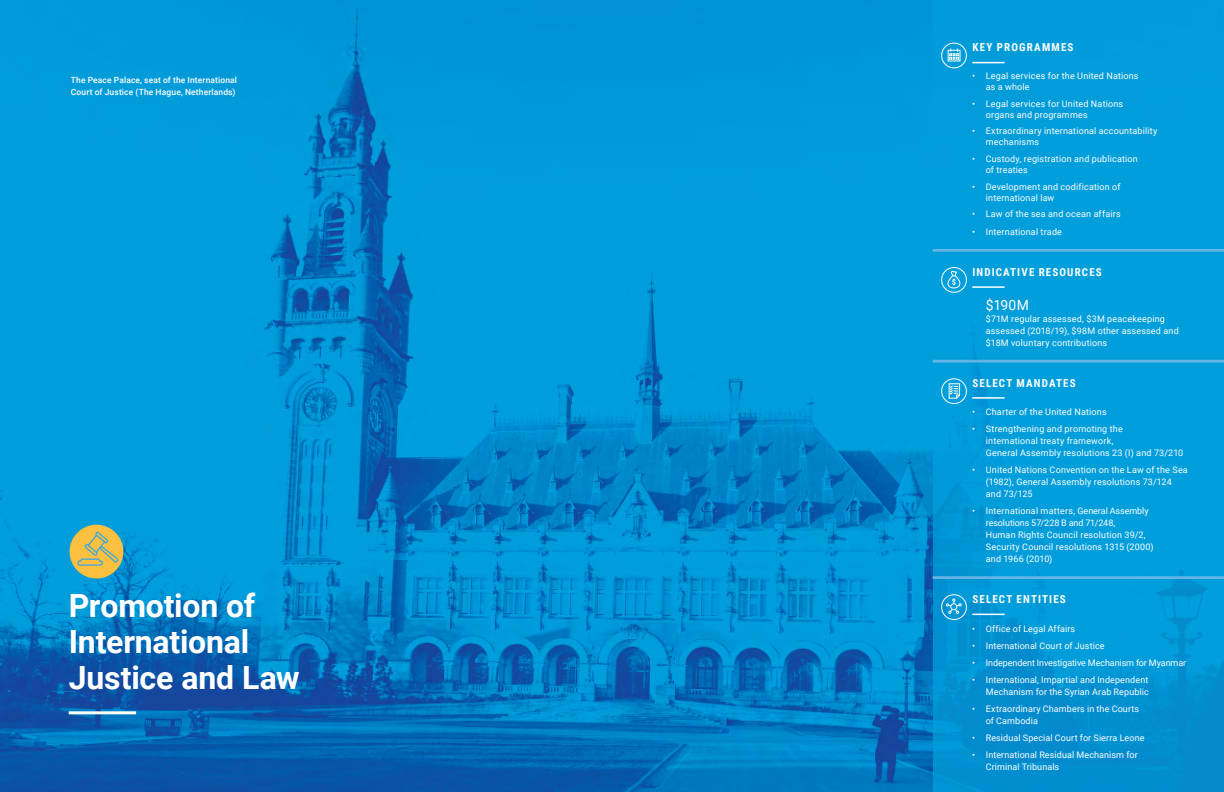
<style>
.page{position:relative;width:1224px;height:792px;background:#fff}
.page>*{position:absolute;margin:0;border:0;box-sizing:border-box;transform-origin:0 0}
.SA_section_opener_ma{font:700 32px/36px "Roboto";letter-spacing:-.005em;color:#fff}
.SA_section_opener_li{font:14px "Roboto";color:#fff}
.SA_section_opener_H1{font:700 11px "Roboto Condensed";letter-spacing:.105em;color:#fff}
.SA_section_opener_li-2{font:9px/12px "Roboto";letter-spacing:.02em;color:#fff}
.SA_section_opener_li-3{font:9px "Roboto";letter-spacing:-.01em;color:#fff}
.CAP_overlayed_on_pho{font:500 8.5px/12.5px "Roboto";letter-spacing:.015em;color:#fff}
</style>
<div class="page">
<img style="left:0;top:0;width:933px;height:792px">
<div style="left:933px;top:0;width:291px;height:792px;background:linear-gradient(to bottom,#00a1de,#0193d3)"></div>
<div style="left:941px;top:267px;width:26px;height:26px;border:1px solid #fff;border-radius:50%"></div>
<svg style="left:947px;top:270px;width:14px;height:19px"></svg>
<div style="left:941px;top:43px;width:26px;height:25px;border:1px solid #fff;border-radius:50%"></div>
<svg style="left:949px;top:49px;width:10px;height:11px"></svg>
<hr style="left:69px;top:711px;width:67px;height:3px;background:#fff">
<hr style="left:972px;top:62px;width:33px;height:1px;background:#fff">
<hr style="left:972px;top:286px;width:33px;height:2px;background:#fff">
<hr style="left:933px;top:249px;width:291px;height:3px;background:#65b4e4">
<hr style="left:972px;top:397px;width:33px;height:2px;background:#fff">
<hr style="left:933px;top:360px;width:291px;height:3px;background:#65b4e4">
<hr style="left:972px;top:614px;width:33px;height:1px;background:#fff">
<hr style="left:933px;top:576px;width:291px;height:3px;background:#65b4e4">
<div style="left:941px;top:378px;width:26px;height:26px;border:1px solid #fff;border-radius:50%"></div>
<svg style="left:948px;top:383px;width:12px;height:16px"></svg>
<div style="left:941px;top:594px;width:26px;height:26px;border:1px solid #fff;border-radius:50%"></div>
<svg style="left:946px;top:599px;width:16px;height:16px"></svg>
<div style="left:70px;top:525px;width:53px;height:54px;background:#fec041;border-radius:50%"></div>
<svg style="left:77px;top:531px;width:42px;height:35px"></svg>
<p class="CAP_overlayed_on_pho" style="left:71px;top:73px;width:168px">The Peace Palace, seat of the International<br>Court of Justice (The Hague, Netherlands)</p>
<p class="SA_section_opener_ma" style="left:69px;top:586px;width:233px">Promotion of<br>International<br>Justice and Law</p>
<p class="SA_section_opener_H1" style="left:972px;top:40px;width:103px">KEY PROGRAMMES</p>
<p class="SA_section_opener_li-2" style="left:986px;top:70px;width:154px;line-height:11px;text-indent:-14px">• Legal services for the United Nations as a whole</p>
<p class="SA_section_opener_li-2" style="left:986px;top:98px;width:139px;line-height:11px;text-indent:-13px">• Legal services for United Nations organs and programmes</p>
<p class="SA_section_opener_li-2" style="left:986px;top:125px;width:173px;line-height:11px;text-indent:-14px">• Extraordinary international accountability mechanisms</p>
<p class="SA_section_opener_li-2" style="left:986px;top:153px;width:154px;line-height:11px;text-indent:-14px">• Custody, registration and publication of treaties</p>
<p class="SA_section_opener_li-2" style="left:986px;top:181px;width:136px;line-height:11px;text-indent:-14px">• Development and codification of international law</p>
<p class="SA_section_opener_li-2" style="left:972px;top:208px;width:150px">• Law of the sea and ocean affairs</p>
<p class="SA_section_opener_li-2" style="left:972px;top:225px;width:91px">• International trade</p>
<p class="SA_section_opener_H1" style="left:972px;top:264px;width:131px">INDICATIVE RESOURCES</p>
<p class="SA_section_opener_li" style="left:986px;top:295px;width:45px">$190M</p>
<p class="SA_section_opener_li-2" style="left:986px;top:312px;width:195px">$71M regular assessed, $3M peacekeeping assessed (2018/19), $98M other assessed and $18M voluntary contributions</p>
<p class="SA_section_opener_H1" style="left:972px;top:375px;width:105px">SELECT MANDATES</p>
<p class="SA_section_opener_li-2" style="left:972px;top:406px;width:136px">• Charter of the United Nations</p>
<p class="SA_section_opener_li-2" style="left:986px;top:423px;width:199px;text-indent:-14px">• Strengthening and promoting the<br>international treaty framework,<br>General Assembly resolutions 23 (I) and 73/210</p>
<p class="SA_section_opener_li-2" style="left:986px;top:464px;width:204px;text-indent:-14px">• United Nations Convention on the Law of the Sea (1982), General Assembly resolutions 73/124 and 73/125</p>
<p class="SA_section_opener_li-2" style="left:986px;top:505px;width:169px;text-indent:-14px">• International matters, General Assembly resolutions 57/228 B and 71/248,<br>Human Rights Council resolution 39/2, Security Council resolutions 1315 (2000) and 1966 (2010)</p>
<p class="SA_section_opener_H1" style="left:972px;top:592px;width:95px">SELECT ENTITIES</p>
<p class="SA_section_opener_li-2" style="left:972px;top:622px;width:104px">• Office of Legal Affairs</p>
<p class="SA_section_opener_li-2" style="left:972px;top:639px;width:134px">• International Court of Justice</p>
<p class="SA_section_opener_li-3" style="left:972px;top:656px;width:215px">• Independent Investigative Mechanism for Myanmar</p>
<p class="SA_section_opener_li-2" style="left:972px;top:673px;width:178px;text-align:right">• International, Impartial and Independent<br>Mechanism for the Syrian Arab Republic</p>
<p class="SA_section_opener_li-2" style="left:986px;top:702px;width:155px;text-indent:-14px">• Extraordinary Chambers in the Courts of Cambodia</p>
<p class="SA_section_opener_li-2" style="left:972px;top:731px;width:174px">• Residual Special Court for Sierra Leone</p>
<p class="SA_section_opener_li-2" style="left:986px;top:748px;width:153px;text-indent:-14px">• International Residual Mechanism for<br>Criminal Tribunals</p>
</div>
